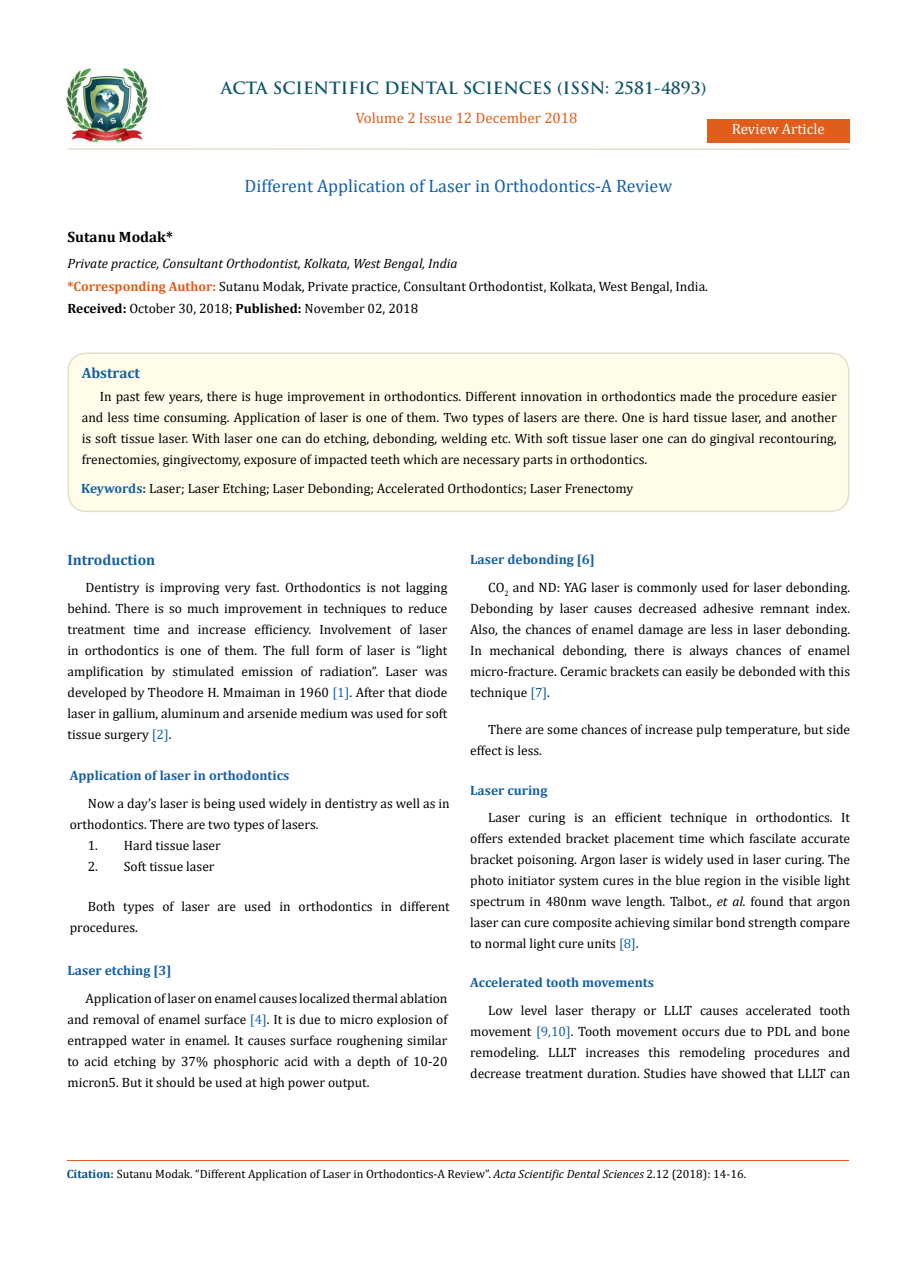
<style>
.page{position:relative;width:917px;height:1262px;background:#fff}
.page>*{position:absolute;margin:0;border:0;box-sizing:border-box;transform-origin:0 0}
.t1{font:18px "Cambria";color:#1560a6}
.t2{font:700 16.5px "Trajan Pro";color:#0e546a}
.t3{font:15px "Cambria";color:#e05d1a}
.t4{font:700 15px "Cambria";color:#1560a6}
.t5{font:15px "Cambria";color:#fff}
.t6{font:700 15px "Cambria";color:#000}
.t7{font:13.5px/21px "Cambria";color:#000;text-align:justify}
.t8{font:700 13.5px "Cambria";color:#1560a6}
.t9{font:12px "Cambria";color:#000}
.s1{font-style:italic}
.s2{font-weight:700;color:#e05d1a}
.s3{font-weight:700}
.s4{font-weight:700;color:#1560a6}
.s5{font-weight:700;color:#0e546a}
.s6{color:#1560a6}
.s7{font-weight:700;color:#035089}
</style>
<div class="page">
<img style="left:67px;top:68px;width:80px;height:74px">
<div style="left:707px;top:119px;width:142px;height:23px;background:#e05d1a"></div>
<div style="left:68px;top:353px;width:780px;height:158px;background:#fffde9;border-radius:18px"></div>
<div style="left:67px;top:352px;width:782px;height:160px;border:2px solid #e0dfcd;border-radius:18px"></div>
<hr style="left:67px;top:148px;width:782px;height:2px;background:#e0dfcd">
<hr style="left:67px;top:1159px;width:782px;height:1px;background:#e05d1a">
<p class="t2" style="left:221px;top:77px;width:487px">ACTA SCIENTIFIC DENTAL SCIENCES (ISSN: 2581-4893)</p>
<p class="t3" style="left:356px;top:109px;width:223px">Volume 2 Issue 12 December 2018</p>
<h1 class="t1" style="left:244px;top:175px;width:429px">Different Application of Laser in Orthodontics-A Review</h1>
<p class="t6" style="left:67px;top:226px;width:107px">Sutanu Modak*</p>
<p class="t7" style="left:67px;top:251px;width:642px;line-height:23.2px"><span class="s1">Private practice, Consultant Orthodontist, Kolkata, West Bengal, India<br></span><span class="s2">*Corresponding Author:</span> Sutanu Modak, Private practice, Consultant Orthodontist, Kolkata, West Bengal, India.</p>
<p class="t7" style="left:67px;top:298px;width:352px"><span class="s3">Received:</span> October 30, 2018; <span class="s3">Published:</span> November 02, 2018</p>
<p class="t4" style="left:82px;top:362px;width:60px">Abstract</p>
<p class="t5" style="left:731px;top:120px;width:94px">Review Article</p>
<p class="t7" style="left:82px;top:386px;width:756px;text-indent:18px">In past few years, there is huge improvement in orthodontics. Different innovation in orthodontics made the procedure easier and less time consuming. Application of laser is one of them. Two types of lasers are there. One is hard tissue laser, and another is soft tissue laser. With laser one can do etching, debonding, welding etc. With soft tissue laser one can do gingival recontouring, frenectomies, gingivectomy, exposure of impacted teeth which are necessary parts in orthodontics.</p>
<p class="t7" style="left:81px;top:478px;width:553px"><span class="s4">Keywords</span><span class="s5">:</span> Laser; Laser Etching; Laser Debonding; Accelerated Orthodontics; Laser Frenectomy</p>
<p class="t4" style="left:67px;top:549px;width:89px">Introduction</p>
<p class="t7" style="left:67px;top:577px;width:381px;text-indent:18px">Dentistry is improving very fast. Orthodontics is not lagging behind. There is so much improvement in techniques to reduce treatment time and increase efficiency. Involvement of laser in orthodontics is one of them. The full form of laser is “light amplification by stimulated emission of radiation”. Laser was developed by Theodore H. Mmaiman in 1960 <span class="s6">[1]</span>. After that diode laser in gallium, aluminum and arsenide medium was used for soft tissue surgery <span class="s6">[2]</span>.</p>
<p class="t8" style="left:70px;top:766px;width:221px">Application of laser in orthodontics</p>
<p class="t7" style="left:70px;top:793px;width:381px;text-indent:18px">Now a day’s laser is being used widely in dentistry as well as in orthodontics. There are two types of lasers.</p>
<p class="t7" style="left:88px;top:835px;width:134px">1. Hard tissue laser</p>
<p class="t7" style="left:88px;top:856px;width:128px">2. Soft tissue laser</p>
<p class="t7" style="left:70px;top:895px;width:381px;text-indent:18px">Both types of laser are used in orthodontics in different procedures.</p>
<p class="t8" style="left:67px;top:961px;width:105px">Laser etching [3]</p>
<p class="t7" style="left:67px;top:988px;width:381px;text-indent:18px">Application of laser on enamel causes localized thermal ablation and removal of enamel surface <span class="s6">[4]</span>. It is due to micro explosion of entrapped water in enamel. It causes surface roughening similar to acid etching by 37% phosphoric acid with a depth of 10-20 micron5. But it should be used at high power output.</p>
<p class="t7" style="left:488px;top:546px;width:363px;line-height:27.6px;text-indent:-18px"><span class="s4">Laser debonding [6]<br></span>CO<sub>2</sub> and ND: YAG laser is commonly used for laser debonding.</p>
<p class="t7" style="left:470px;top:598px;width:381px">Debonding by laser causes decreased adhesive remnant index.<br>Also, the chances of enamel damage are less in laser debonding.<br>In mechanical debonding, there is always chances of enamel micro-fracture. Ceramic brackets can easily be debonded with this technique <span class="s6">[7]</span>.</p>
<p class="t7" style="left:470px;top:719px;width:381px;text-indent:18px">There are some chances of increase pulp temperature, but side effect is less.</p>
<p class="t8" style="left:470px;top:780px;width:79px">Laser curing</p>
<p class="t7" style="left:470px;top:807px;width:381px;text-indent:18px">Laser curing is an efficient technique in orthodontics. It offers extended bracket placement time which fascilate accurate bracket poisoning. Argon laser is widely used in laser curing. The photo initiator system cures in the blue region in the visible light spectrum in 480nm wave length. Talbot., <span class="s1">et al.</span> found that argon laser can cure composite achieving similar bond strength compare to normal light cure units <span class="s6">[8]</span>.</p>
<p class="t8" style="left:470px;top:973px;width:185px">Accelerated tooth movements</p>
<p class="t7" style="left:470px;top:999px;width:381px;text-indent:18px">Low level laser therapy or LLLT causes accelerated tooth movement <span class="s6">[9,10]</span>. Tooth movement occurs due to PDL and bone remodeling. LLLT increases this remodeling procedures and decrease treatment duration. Studies have showed that LLLT can</p>
<p class="t9" style="left:67px;top:1167px;width:681px"><span class="s7">Citation:</span> Sutanu Modak. “Different Application of Laser in Orthodontics-A Review”. <span class="s1">Acta Scientific Dental Sciences</span> 2.12 (2018): 14-16.</p>
</div>
